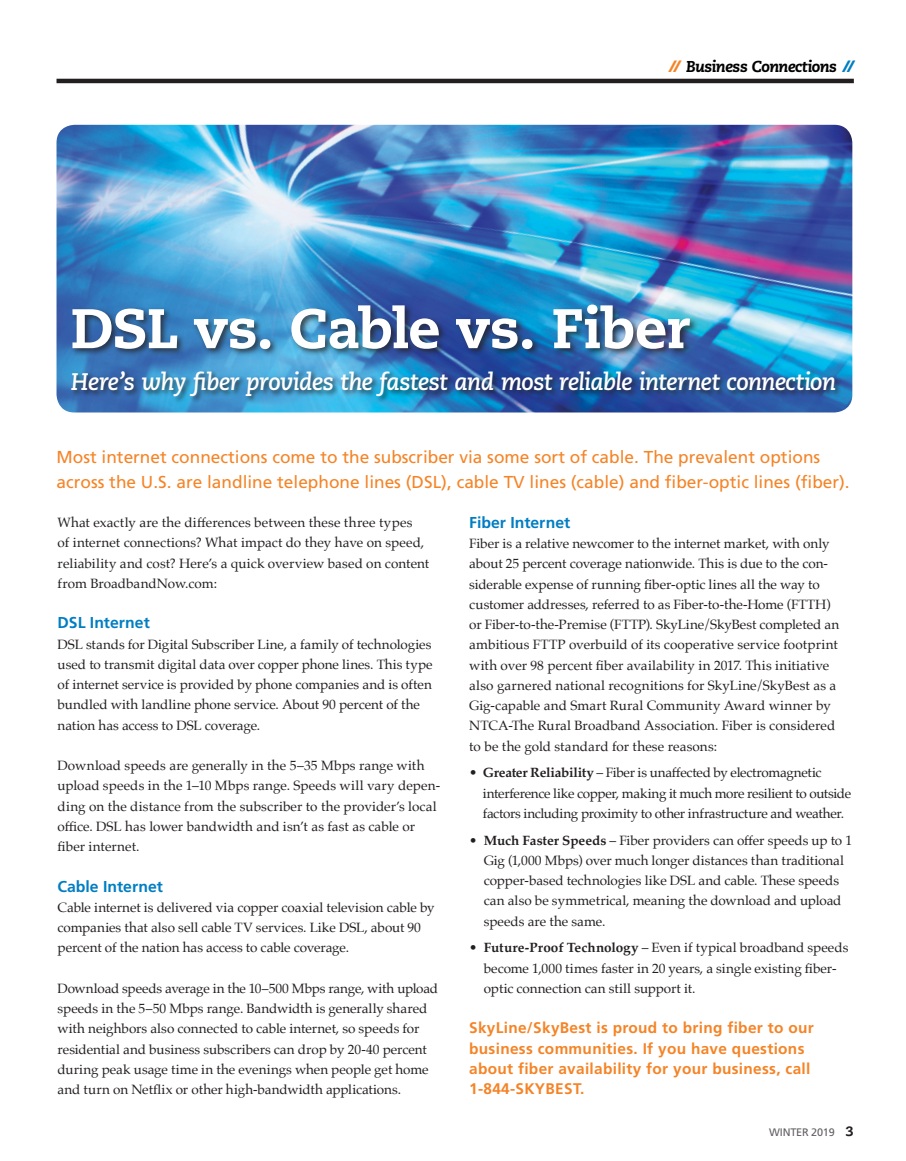
<style>
.page{position:relative;width:906px;height:1161px;background:#fff}
.page>*{position:absolute;margin:0;border:0;box-sizing:border-box;transform-origin:0 0}
.t1{font:800 55.65px "Caecilia LT Std";letter-spacing:-.01em;color:#fff}
.t2{font:italic 700 24px "Caecilia LT Std";letter-spacing:-.03em;color:#fff}
.t3{font:17.25px/25.5px "Frutiger";color:#f58427}
.t4{font:700 15.75px "Frutiger";color:#007dc3}
.t5{font:italic 800 15.75px "Caecilia LT Std";letter-spacing:-.035em;color:#020002}
.t6{font:700 15.3px/20.2px "Frutiger";letter-spacing:.02em;color:#f58427}
.t7{font:13.5px/20.2px "Palatino";color:#231f20}
.t8{font:13.5px/20.2px "Palatino";letter-spacing:-.025em;color:#231f20}
.t9{font:10.8px "Frutiger";letter-spacing:-.02em;color:#625f64}
.s1{font-family:"Hermes";font-weight:900;color:#f58427}
.s2{font-family:"Hermes";font-weight:900;color:#007dc3}
.s3{font-weight:700}
.s4{font-family:"Caecilia LT Std";font-weight:800;font-size:13.5px;color:#231f20}
</style>
<div class="page">
<hr style="left:56px;top:79px;width:797px;height:4px;background:#231f20">
<img style="left:56px;top:125px;width:795px;height:287px">
<div style="left:70px;top:370px;width:772px;height:34px;background:#231f20;opacity:.75"></div>
<div style="left:70px;top:303px;width:628px;height:54px;background:#231f20;opacity:.75"></div>
<p class="t5" style="left:669px;top:57px;width:185px"><span class="s1">//</span> Business Connections <span class="s2">//</span></p>
<p class="t1" style="left:71px;top:294px;width:620px">DSL vs. Cable vs. Fiber</p>
<p class="t2" style="left:71px;top:367px;width:766px">Here’s why fiber provides the fastest and most reliable internet connection</p>
<p class="t3" style="left:56px;top:444px;width:794px">Most internet connections come to the subscriber via some sort of cable. The prevalent options across the U.S. are landline telephone lines (DSL), cable TV lines (cable) and fiber-optic lines (fiber).</p>
<p class="t7" style="left:57px;top:512px;width:373px">What exactly are the differences between these three types<br>of internet connections? What impact do they have on speed, reliability and cost? Here’s a quick overview based on content from BroadbandNow.com:</p>
<p class="t4" style="left:57px;top:614px;width:94px">DSL Internet</p>
<p class="t7" style="left:57px;top:634px;width:376px">DSL stands for Digital Subscriber Line, a family of technologies used to transmit digital data over copper phone lines. This type of internet service is provided by phone companies and is often bundled with landline phone service. About 90 percent of the nation has access to DSL coverage.</p>
<p class="t7" style="left:57px;top:755px;width:384px">Download speeds are generally in the 5–35 Mbps range with upload speeds in the 1–10 Mbps range. Speeds will vary depen&shy;ding on the distance from the subscriber to the provider’s local office. DSL has lower bandwidth and isn’t as fast as cable or fiber internet.</p>
<p class="t4" style="left:57px;top:877px;width:107px">Cable Internet</p>
<p class="t7" style="left:57px;top:897px;width:378px">Cable internet is delivered via copper coaxial television cable by companies that also sell cable TV services. Like DSL, about 90 percent of the nation has access to cable coverage.</p>
<p class="t7" style="left:57px;top:978px;width:382px">Download speeds average in the 10–500 Mbps range, with upload speeds in the 5–50 Mbps range. Bandwidth is generally shared with neighbors also connected to cable internet, so speeds for residential and business subscribers can drop by 20-40 percent during peak usage time in the evenings when people get home and turn on Netflix or other high-bandwidth applications.</p>
<p class="t4" style="left:469px;top:513px;width:102px">Fiber Internet</p>
<p class="t7" style="left:469px;top:533px;width:371px">Fiber is a relative newcomer to the internet market, with only about 25 percent coverage nationwide. This is due to the con&shy;siderable expense of running fiber-optic lines all the way to customer addresses, referred to as Fiber-to-the-Home (FTTH) or Fiber-to-the-Premise (FTTP). SkyLine/SkyBest completed an ambitious FTTP overbuild of its cooperative service footprint with over 98 percent fiber availability in 2017. This initiative also garnered national recognitions for SkyLine/SkyBest as a Gig-capable and Smart Rural Community Award winner by NTCA-The Rural Broadband Association. Fiber is considered to be the gold standard for these reasons:</p>
<p class="t8" style="left:482px;top:763px;width:369px;text-indent:-14px">• <span class="s3">Greater Reliability</span> – Fiber is unaffected by electromagnetic interference like copper, making it much more resilient to outside factors including proximity to other infrastructure and weather.</p>
<p class="t7" style="left:483px;top:830px;width:370px;text-indent:-15px">• <span class="s3">Much Faster Speeds</span> – Fiber providers can offer speeds up to 1<br>Gig (1,000 Mbps) over much longer distances than traditional copper-based technologies like DSL and cable. These speeds can also be symmetrical, meaning the download and upload speeds are the same.</p>
<p class="t7" style="left:483px;top:938px;width:366px;text-indent:-15px">• <span class="s3">Future-Proof Technology</span> – Even if typical broadband speeds become 1,000 times faster in 20 years, a single existing fiber&shy;optic connection can still support it.</p>
<p class="t6" style="left:469px;top:1018px;width:346px">SkyLine/SkyBest is proud to bring fiber to our business communities. If you have questions about fiber availability for your business, call 1-844-SKYBEST.</p>
<p class="t9" style="left:768px;top:1126px;width:86px">WINTER 2019 <span class="s4">3</span></p>
</div>
